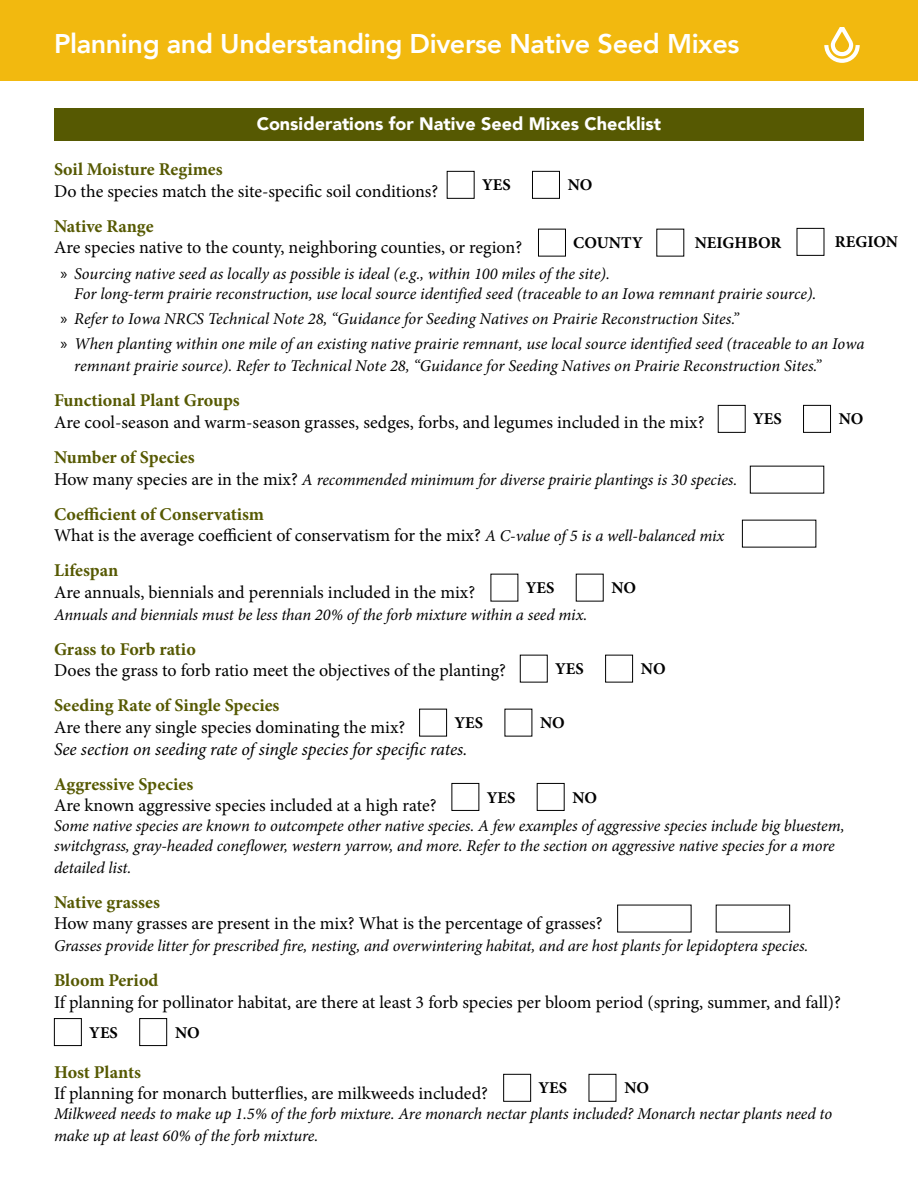
<style>
.page{position:relative;width:918px;height:1188px;background:#fff}
.page>*{position:absolute;margin:0;border:0;box-sizing:border-box;transform-origin:0 0}
.t1{font:800 27px "Avenir";letter-spacing:-.015em;color:#fff}
.t2{font:18px/21.6px "Minion Pro";color:#000}
.t3{font:700 18px "Minion Pro";color:#565902}
.t4{font:italic 18px "Minion Pro";letter-spacing:-.01em;color:#000}
.t5{font:900 18px "Avenir";color:#fff}
.t6{font:italic 16.5px/19.8px "Minion Pro";color:#000}
.t7{font:700 16.5px "Minion Pro";color:#000}
.s1{font-family:"Myriad Pro";font-style:normal}
.s2{font-style:normal;font-size:18px}
.s3{font-weight:700;color:#565902}
.s4{font-style:italic;font-size:16.5px}
</style>
<div class="page">
<div style="left:0;top:0;width:918px;height:81px;background:#f2b90f"></div>
<svg style="left:824px;top:27px;width:36px;height:36px"></svg>
<div style="left:54px;top:108px;width:810px;height:33px;background:#565902"></div>
<div style="left:538px;top:229px;width:28px;height:27px;border:1px solid #000"></div>
<div style="left:797px;top:228px;width:27px;height:28px;border:1px solid #000"></div>
<div style="left:718px;top:405px;width:28px;height:28px;border:1px solid #000"></div>
<div style="left:803px;top:405px;width:28px;height:28px;border:1px solid #000"></div>
<div style="left:447px;top:171px;width:28px;height:28px;border:1px solid #000"></div>
<div style="left:532px;top:171px;width:28px;height:28px;border:1px solid #000"></div>
<div style="left:520px;top:655px;width:28px;height:27px;border:1px solid #000"></div>
<div style="left:605px;top:655px;width:28px;height:27px;border:1px solid #000"></div>
<div style="left:419px;top:709px;width:28px;height:27px;border:1px solid #000"></div>
<div style="left:452px;top:783px;width:27px;height:28px;border:1px solid #000"></div>
<div style="left:537px;top:783px;width:28px;height:28px;border:1px solid #000"></div>
<div style="left:503px;top:1074px;width:28px;height:28px;border:1px solid #000"></div>
<div style="left:589px;top:1074px;width:27px;height:28px;border:1px solid #000"></div>
<div style="left:54px;top:1018px;width:28px;height:28px;border:1px solid #000"></div>
<div style="left:139px;top:1018px;width:28px;height:28px;border:1px solid #000"></div>
<h1 class="t1" style="left:54px;top:23px;width:687px">Planning and Understanding Diverse Native Seed Mixes</h1>
<p class="t5" style="left:257px;top:109px;width:406px">Considerations for Native Seed Mixes Checklist</p>
<p class="t3" style="left:54px;top:157px;width:170px">Soil Moisture Regimes</p>
<p class="t2" style="left:54px;top:180px;width:386px">Do the species match the site-specific soil conditions?</p>
<p class="t3" style="left:54px;top:213px;width:101px">Native Range</p>
<p class="t2" style="left:54px;top:237px;width:470px">Are species native to the county, neighboring counties, or region?</p>
<p class="t6" style="left:74px;top:264px;width:744px;text-indent:-13px"><span class="s1">»</span> Sourcing native seed as locally as possible is ideal (e.g., within 100 miles of the site).<br>For long-term prairie reconstruction, use local source identified seed (traceable to an Iowa remnant prairie source).</p>
<p class="t6" style="left:61px;top:306px;width:805px;line-height:25.3px"><span class="s1">»</span> Refer to Iowa NRCS Technical Note 28, “Guidance for Seeding Natives on Prairie Reconstruction Sites.”<br><span class="s1">»</span> When planting within one mile of an existing native prairie remnant, use local source identified seed (traceable to an Iowa</p>
<p class="t6" style="left:74px;top:356px;width:748px">remnant prairie source). Refer to Technical Note 28, “Guidance for Seeding Natives on Prairie Reconstruction Sites.”</p>
<p class="t3" style="left:54px;top:388px;width:187px">Functional Plant Groups</p>
<p class="t2" style="left:54px;top:412px;width:652px">Are cool-season and warm-season grasses, sedges, forbs, and legumes included in the mix?</p>
<p class="t3" style="left:54px;top:445px;width:142px">Number of Species</p>
<p class="t6" style="left:54px;top:469px;width:685px"><span class="s2">How many species are in the mix?</span> A recommended minimum for diverse prairie plantings is 30 species.</p>
<p class="t2" style="left:54px;top:503px;width:672px"><span class="s3">Coefficient of Conservatism<br></span>What is the average coefficient of conservatism for the mix? <span class="s4">A C-value of 5 is a well-balanced mix</span></p>
<p class="t3" style="left:54px;top:558px;width:66px">Lifespan</p>
<p class="t2" style="left:54px;top:582px;width:423px">Are annuals, biennials and perennials included in the mix?</p>
<p class="t6" style="left:54px;top:604px;width:535px">Annuals and biennials must be less than 20% of the forb mixture within a seed mix.</p>
<p class="t3" style="left:54px;top:636px;width:143px">Grass to Forb ratio</p>
<p class="t2" style="left:54px;top:660px;width:454px">Does the grass to forb ratio meet the objectives of the planting?</p>
<p class="t3" style="left:54px;top:693px;width:227px">Seeding Rate of Single Species</p>
<p class="t2" style="left:54px;top:717px;width:353px">Are there any single species dominating the mix?</p>
<p class="t4" style="left:54px;top:737px;width:415px">See section on seeding rate of single species for specific rates.</p>
<p class="t3" style="left:54px;top:771px;width:141px">Aggressive Species</p>
<p class="t2" style="left:54px;top:795px;width:384px">Are known aggressive species included at a high rate?</p>
<p class="t6" style="left:54px;top:816px;width:792px">Some native species are known to outcompete other native species. A few examples of aggressive species include big bluestem, switchgrass, gray-headed coneflower, western yarrow, and more. Refer to the section on aggressive native species for a more</p>
<p class="t6" style="left:54px;top:857px;width:79px">detailed list.</p>
<p class="t3" style="left:54px;top:889px;width:107px">Native grasses</p>
<p class="t2" style="left:54px;top:913px;width:550px">How many grasses are present in the mix? What is the percentage of grasses?</p>
<p class="t6" style="left:54px;top:936px;width:756px">Grasses provide litter for prescribed fire, nesting, and overwintering habitat, and are host plants for lepidoptera species.</p>
<p class="t3" style="left:54px;top:968px;width:106px">Bloom Period</p>
<p class="t2" style="left:54px;top:991px;width:788px">If planning for pollinator habitat, are there at least 3 forb species per bloom period (spring, summer, and fall)?</p>
<p class="t7" style="left:482px;top:174px;width:30px">YES</p>
<p class="t7" style="left:568px;top:174px;width:26px">NO</p>
<p class="t7" style="left:573px;top:231px;width:71px">COUNTY</p>
<p class="t7" style="left:695px;top:231px;width:88px">NEIGHBOR</p>
<p class="t7" style="left:835px;top:231px;width:65px">REGION</p>
<p class="t7" style="left:753px;top:408px;width:30px">YES</p>
<p class="t7" style="left:839px;top:408px;width:26px">NO</p>
<p class="t7" style="left:526px;top:576px;width:30px">YES</p>
<p class="t7" style="left:612px;top:576px;width:26px">NO</p>
<p class="t7" style="left:555px;top:657px;width:30px">YES</p>
<p class="t7" style="left:641px;top:657px;width:26px">NO</p>
<p class="t7" style="left:454px;top:711px;width:30px">YES</p>
<p class="t7" style="left:540px;top:711px;width:26px">NO</p>
<p class="t7" style="left:487px;top:786px;width:30px">YES</p>
<p class="t7" style="left:573px;top:786px;width:26px">NO</p>
<p class="t7" style="left:89px;top:1021px;width:30px">YES</p>
<p class="t7" style="left:175px;top:1021px;width:26px">NO</p>
<p class="t3" style="left:54px;top:1059px;width:89px">Host Plants</p>
<p class="t2" style="left:54px;top:1083px;width:436px">If planning for monarch butterflies, are milkweeds included?</p>
<p class="t6" style="left:54px;top:1103px;width:780px;line-height:21.6px">Milkweed needs to make up 1.5% of the forb mixture. Are monarch nectar plants included? Monarch nectar plants need to make up at least 60% of the forb mixture.</p>
<p class="t7" style="left:539px;top:1077px;width:30px">YES</p>
<p class="t7" style="left:624px;top:1077px;width:26px">NO</p>
</div>
